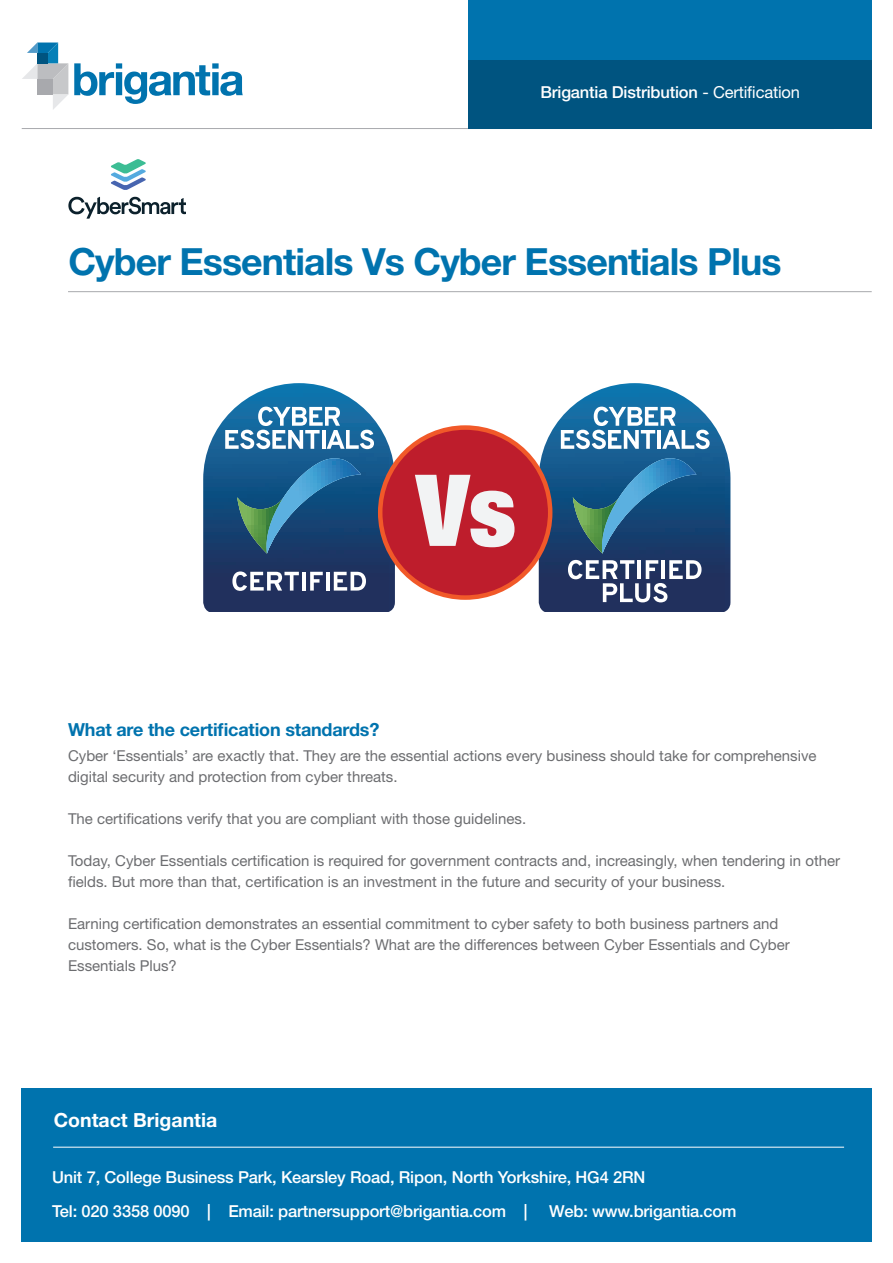
<style>
.page{position:relative;width:893px;height:1263px;background:#fff}
.page>*{position:absolute;margin:0;border:0;box-sizing:border-box;transform-origin:0 0}
.t1{font:900 condensed 99.6px "Helvetica Neue LT Std";color:#f2f3f4}
.t2{font:700 37.5px "Helvetica Neue LT Std";letter-spacing:-.025em;color:#0073ae}
.t3{font:700 19.5px "Helvetica Neue LT Std";color:#fff}
.t4{font:700 18px "Helvetica Neue LT Std";letter-spacing:-.01em;color:#0073ae}
.t5{font:500 16.5px/34.5px "Helvetica Neue LT Std";letter-spacing:-.01em;color:#fff}
.t6{font:15px/21px "Helvetica Neue LT Std";color:#6c6d70}
.s1{font-weight:400}
</style>
<div class="page">
<hr style="left:68px;top:291px;width:804px;height:1px;background:#a8a9ad">
<hr style="left:22px;top:128px;width:812px;height:1px;background:#a8a9ad">
<div style="left:468px;top:0;width:404px;height:61px;background:#0073ae"></div>
<div style="left:468px;top:61px;width:404px;height:68px;background:#005480"></div>
<svg style="left:22px;top:43px;width:46px;height:67px"></svg>
<svg style="left:74px;top:63px;width:169px;height:41px"></svg>
<div style="left:21px;top:1089px;width:851px;height:153px;background:#0073ae"></div>
<hr style="left:53px;top:1147px;width:791px;height:1px;background:#fff">
<svg style="left:111px;top:159px;width:35px;height:31px"></svg>
<svg style="left:68px;top:197px;width:118px;height:22px"></svg>
<img style="left:203px;top:383px;width:192px;height:229px">
<svg style="left:237px;top:457px;width:124px;height:40px"></svg>
<img style="left:237px;top:497px;width:29px;height:56px">
<img style="left:266px;top:458px;width:95px;height:95px">
<img style="left:266px;top:498px;width:17px;height:55px">
<svg style="left:225px;top:407px;width:149px;height:42px"></svg>
<svg style="left:232px;top:571px;width:67px;height:20px"></svg>
<hr style="left:302px;top:572px;width:4px;height:19px;background:#fff">
<svg style="left:310px;top:572px;width:13px;height:19px"></svg>
<hr style="left:326px;top:572px;width:3px;height:19px;background:#fff">
<svg style="left:334px;top:572px;width:32px;height:19px"></svg>
<img style="left:539px;top:383px;width:191px;height:229px">
<svg style="left:573px;top:457px;width:123px;height:40px"></svg>
<img style="left:573px;top:497px;width:29px;height:56px">
<img style="left:602px;top:458px;width:94px;height:95px">
<img style="left:602px;top:498px;width:17px;height:53px">
<svg style="left:561px;top:407px;width:149px;height:42px"></svg>
<svg style="left:568px;top:560px;width:133px;height:42px"></svg>
<div style="left:380px;top:428px;width:170px;height:169px;background:#be1d2c;border-radius:50%"></div>
<div style="left:378px;top:425px;width:174px;height:175px;border:4px solid #f15929;border-radius:50%"></div>
<p class="t5" style="left:540px;top:75px;width:261px">Brigantia Distribution <span class="s1">- Certification</span></p>
<h2 class="t2" style="left:68px;top:239px;width:715px">Cyber Essentials Vs Cyber Essentials Plus</h2>
<h1 class="t1" style="left:416px;top:447px;width:101px">Vs</h1>
<p class="t4" style="left:68px;top:718px;width:313px">What are the certification standards?</p>
<p class="t6" style="left:68px;top:745px;width:750px">Cyber ‘Essentials’ are exactly that. They are the essential actions every business should take for comprehensive digital security and protection from cyber threats.</p>
<p class="t6" style="left:68px;top:808px;width:460px">The certifications verify that you are compliant with those guidelines.</p>
<p class="t6" style="left:68px;top:850px;width:774px">Today, Cyber Essentials certification is required for government contracts and, increasingly, when tendering in other fields. But more than that, certification is an investment in the future and security of your business.</p>
<p class="t6" style="left:68px;top:913px;width:723px">Earning certification demonstrates an essential commitment to cyber safety to both business partners and customers. So, what is the Cyber Essentials? What are the differences between Cyber Essentials and Cyber<br>Essentials Plus?</p>
<h3 class="t3" style="left:54px;top:1108px;width:165px">Contact Brigantia</h3>
<p class="t5" style="left:52px;top:1159px;width:595px">Unit 7, College Business Park, Kearsley Road, Ripon, North Yorkshire, HG4 2RN<br>Tel: 020 3358 0090 | Email: partnersupport@brigantia.com |</p>
<p class="t5" style="left:549px;top:1194px;width:189px">Web: www.brigantia.com</p>
</div>
